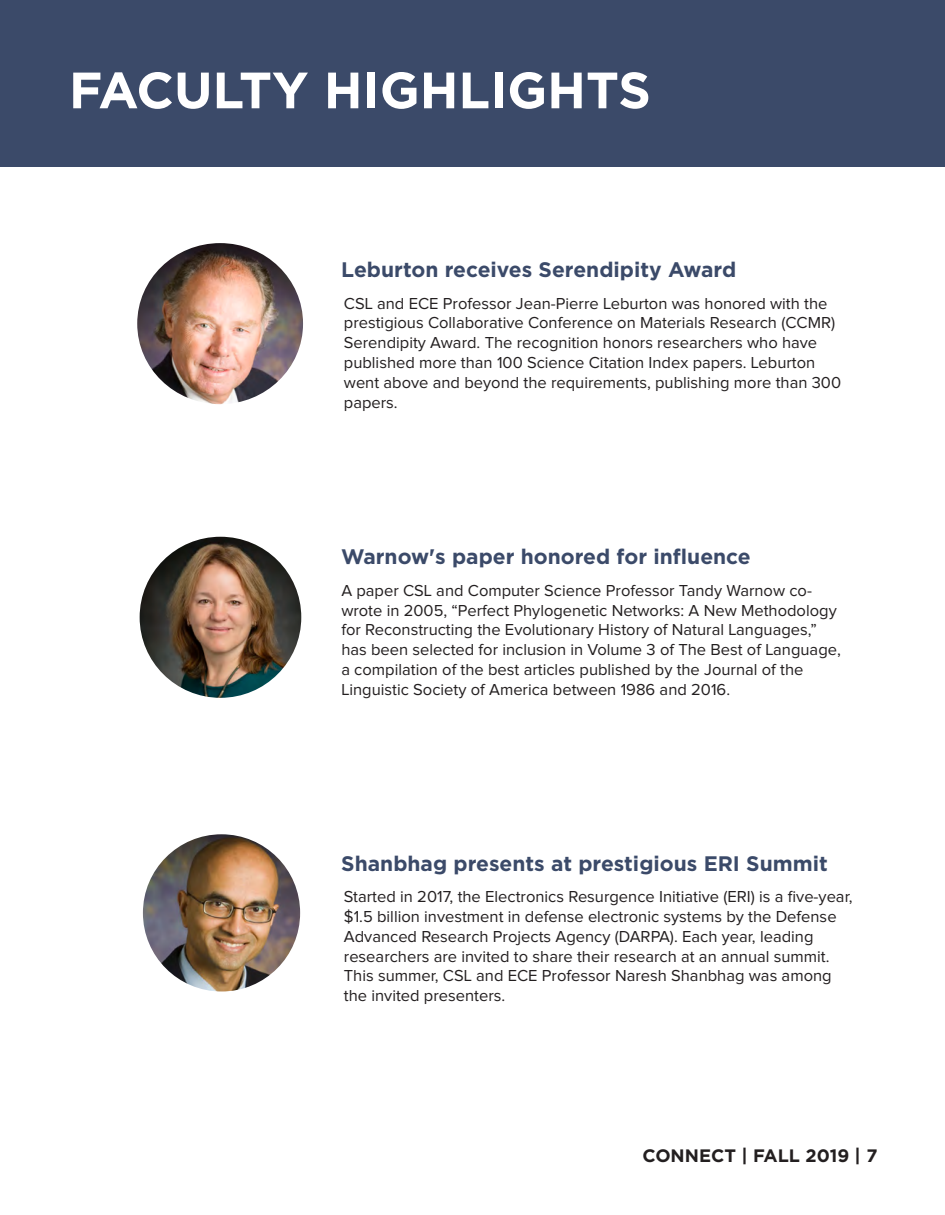
<style>
.page{position:relative;width:945px;height:1215px;background:#fff}
.page>*{position:absolute;margin:0;border:0;box-sizing:border-box;transform-origin:0 0}
.t1{font:700 51px "Gotham";color:#fff}
.t2{font:700 21px "Gotham";color:#3b4a69}
.t3{font:700 18px "Gotham";color:#231f20}
.t4{font:16.5px/19.8px "Proxima Nova";color:#231f20}
</style>
<div class="page">
<div style="left:0;top:0;width:945px;height:167px;background:#3b4a69"></div>
<img style="left:137px;top:243px;width:166px;height:161px">
<img style="left:143px;top:834px;width:157px;height:158px;border-radius:79px">
<img style="left:140px;top:537px;width:161px;height:161px;border-radius:81px">
<p class="t1" style="left:69px;top:56px;width:583px">FACULTY HIGHLIGHTS</p>
<p class="t2" style="left:341px;top:256px;width:396px">Leburton receives Serendipity Award</p>
<p class="t4" style="left:344px;top:294px;width:499px">CSL and ECE Professor Jean-Pierre Leburton was honored with the prestigious Collaborative Conference on Materials Research (CCMR)<br>Serendipity Award. The recognition honors researchers who have published more than 100 Science Citation Index papers. Leburton went above and beyond the requirements, publishing more than 300 papers.</p>
<p class="t2" style="left:341px;top:542px;width:411px">Warnow's paper honored for influence</p>
<p class="t4" style="left:341px;top:581px;width:501px">A paper CSL and Computer Science Professor Tandy Warnow co&shy;wrote in 2005, “Perfect Phylogenetic Networks: A New Methodology for Reconstructing the Evolutionary History of Natural Languages,” has been selected for inclusion in Volume 3 of The Best of Language, a compilation of the best articles published by the Journal of the Linguistic Society of America between 1986 and 2016.</p>
<p class="t2" style="left:341px;top:850px;width:488px">Shanbhag presents at prestigious ERI Summit</p>
<p class="t4" style="left:344px;top:888px;width:510px">Started in 2017, the Electronics Resurgence Initiative (ERI) is a five-year, $1.5 billion investment in defense electronic systems by the Defense Advanced Research Projects Agency (DARPA). Each year, leading researchers are invited to share their research at an annual summit.<br>This summer, CSL and ECE Professor Naresh Shanbhag was among the invited presenters.</p>
<p class="t3" style="left:642px;top:1144px;width:237px">CONNECT | FALL 2019 | 7</p>
</div>
